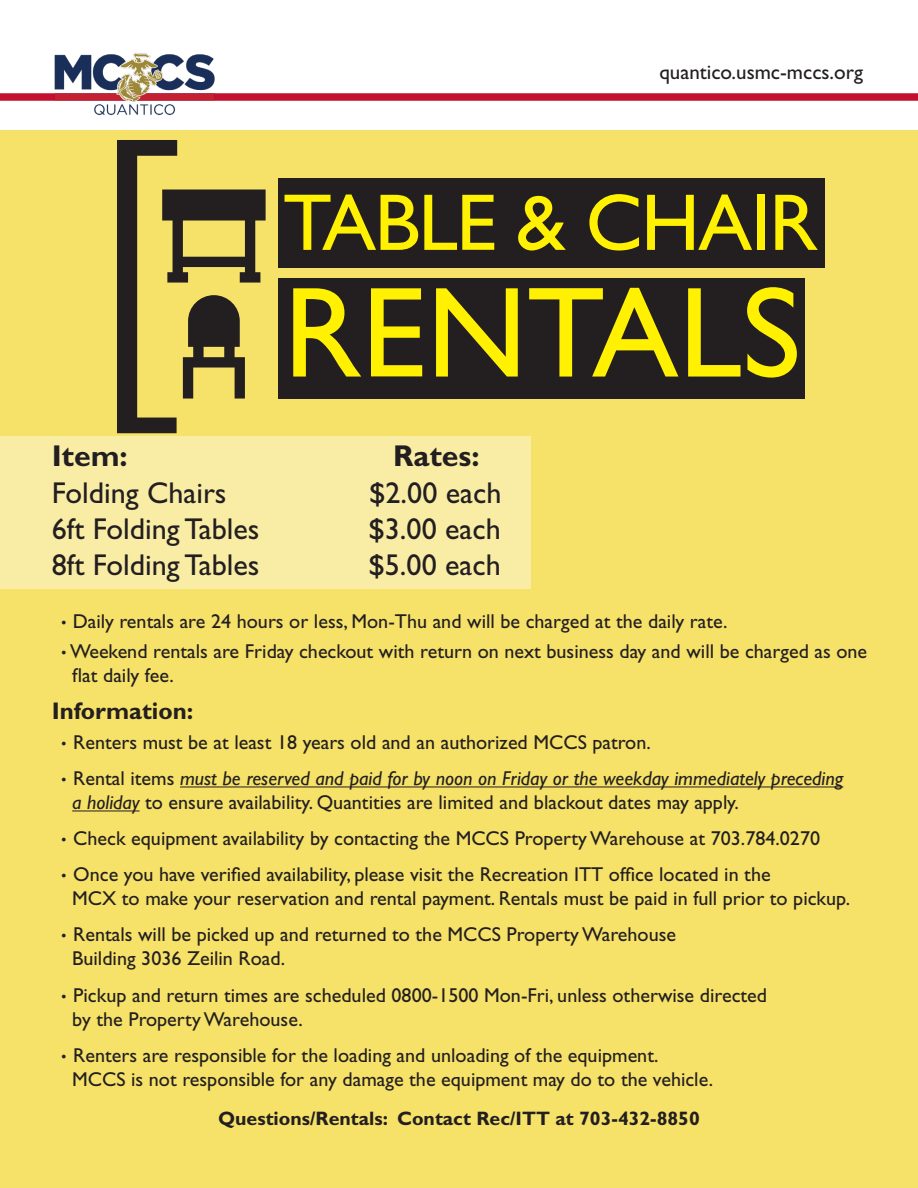
<style>
.page{position:relative;width:918px;height:1188px;background:#fff}
.page>*{position:absolute;margin:0;border:0;box-sizing:border-box;transform-origin:0 0}
.t1{font:300 315.3px "Helvetica LT Std";color:#231f20}
.t2{font:129.3px "Gill Sans";color:#fff101}
.t3{font:80.7px "Gill Sans";letter-spacing:-.02em;color:#fff101}
.t4{font:30.15px "Gill Sans Std";color:#231f20}
.t5{font:700 30.15px "Gill Sans Std";color:#231f20}
.t6{font:700 24.15px "Gill Sans Std";color:#231f20}
.t7{font:21px "Gill Sans Std";color:#231f20}
.t8{font:20.1px/24px "Gill Sans Std";color:#231f20}
.t9{font:italic 20.1px "Gill Sans Std";color:#231f20}
.t10{font:700 19.5px "Gill Sans Std";color:#231f20}
.s1{font-family:"Frutiger LT Std";font-weight:900}
.s2{font-family:"Frutiger LT Std";font-weight:900;font-style:normal}
.s3{font-style:normal}
.s4{font-style:italic}
</style>
<div class="page">
<div style="left:0;top:93px;width:918px;height:8px;background:#c3102f"></div>
<div style="left:0;top:130px;width:918px;height:1058px;background:#f6e268"></div>
<div style="left:0;top:436px;width:531px;height:153px;background:#f9eda6"></div>
<hr style="left:180px;top:786px;width:663px;height:1px;background:#231f20">
<hr style="left:72px;top:810px;width:68px;height:1px;background:#231f20">
<div style="left:279px;top:278px;width:526px;height:121px;background:#231f20"></div>
<div style="left:279px;top:178px;width:546px;height:89px;background:#231f20"></div>
<svg style="left:162px;top:190px;width:104px;height:93px"></svg>
<svg style="left:183px;top:295px;width:62px;height:104px"></svg>
<img style="left:39px;top:52px;width:190px;height:64px">
<p class="t1" style="left:88px;top:64px;width:107px">[</p>
<p class="t7" style="left:659px;top:60px;width:205px">quantico.usmc-mccs.org</p>
<p class="t3" style="left:283px;top:176px;width:536px">TABLE &amp; CHAIR</p>
<p class="t2" style="left:283px;top:258px;width:519px">RENTALS</p>
<p class="t5" style="left:52px;top:438px;width:78px">Item:</p>
<p class="t5" style="left:393px;top:438px;width:88px">Rates:</p>
<p class="t4" style="left:52px;top:475px;width:176px">Folding Chairs</p>
<p class="t4" style="left:369px;top:475px;width:134px">$2.00 each</p>
<p class="t4" style="left:52px;top:511px;width:209px">6ft Folding Tables</p>
<p class="t4" style="left:369px;top:511px;width:134px">$3.00 each</p>
<p class="t4" style="left:52px;top:548px;width:209px">8ft Folding Tables</p>
<p class="t4" style="left:369px;top:548px;width:134px">$5.00 each</p>
<p class="t8" style="left:61px;top:609px;width:668px"><span class="s1">·</span> Daily rentals are 24 hours or less, Mon-Thu and will be charged at the daily rate.</p>
<p class="t8" style="left:72px;top:640px;width:797px;text-indent:-11px"><span class="s1">·</span> Weekend rentals are Friday checkout with return on next business day and will be charged as one flat daily fee.</p>
<p class="t6" style="left:52px;top:696px;width:143px">Information:</p>
<p class="t8" style="left:61px;top:730px;width:591px"><span class="s1">·</span> Renters must be at least 18 years old and an authorized MCCS patron.</p>
<p class="t9" style="left:61px;top:767px;width:784px"><span class="s2">·</span> <span class="s3">Rental items</span> must be reserved and paid for by noon on Friday or the weekday immediately preceding</p>
<p class="t8" style="left:72px;top:790px;width:668px"><span class="s4">a holiday</span> to ensure availability. Quantities are limited and blackout dates may apply.</p>
<p class="t8" style="left:61px;top:826px;width:761px"><span class="s1">·</span> Check equipment availability by contacting the MCCS Property Warehouse at 703.784.0270</p>
<p class="t8" style="left:61px;top:863px;width:711px"><span class="s1">·</span> Once you have verified availability, please visit the Recreation ITT office located in the</p>
<p class="t8" style="left:72px;top:887px;width:779px">MCX to make your reservation and rental payment. Rentals must be paid in full prior to pickup.</p>
<p class="t8" style="left:61px;top:923px;width:617px"><span class="s1">·</span> Rentals will be picked up and returned to the MCCS Property Warehouse</p>
<p class="t8" style="left:72px;top:947px;width:214px">Building 3036 Zeilin Road.</p>
<p class="t8" style="left:61px;top:983px;width:708px"><span class="s1">·</span> Pickup and return times are scheduled 0800-1500 Mon-Fri, unless otherwise directed</p>
<p class="t8" style="left:72px;top:1007px;width:232px">by the Property Warehouse.</p>
<p class="t8" style="left:61px;top:1043px;width:599px"><span class="s1">·</span> Renters are responsible for the loading and unloading of the equipment.</p>
<p class="t8" style="left:72px;top:1067px;width:642px">MCCS is not responsible for any damage the equipment may do to the vehicle.</p>
<p class="t10" style="left:218px;top:1107px;width:483px">Questions/Rentals: Contact Rec/ITT at 703-432-8850</p>
</div>
